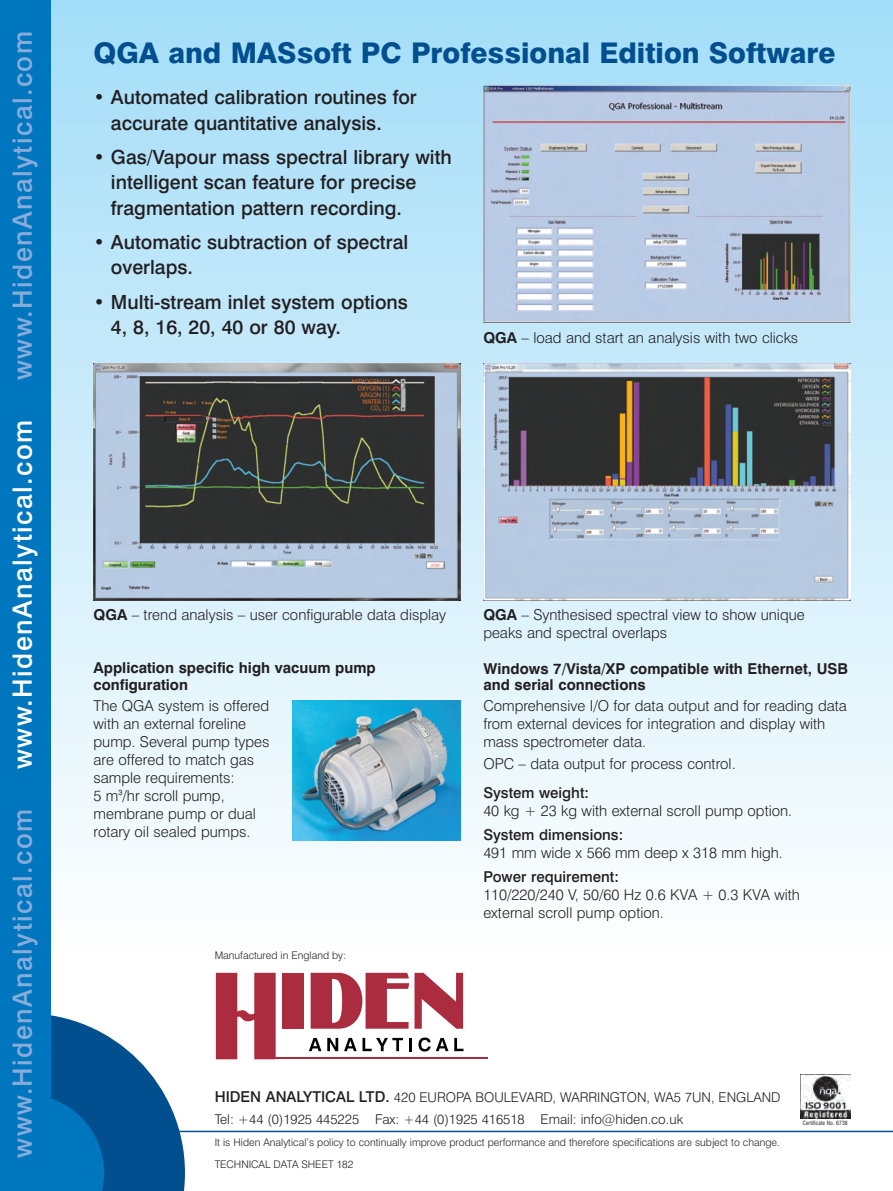
<style>
.page{position:relative;width:893px;height:1191px;background:#fff}
.page>*{position:absolute;margin:0;border:0;box-sizing:border-box;transform-origin:0 0}
.t1{font:800 28.5px "Swiss 721 BT";color:#014f8e}
.t2{font:500 26.7px "Swiss 721 BT";letter-spacing:.055em;color:#88acd9}
.t3{font:500 26.7px "Swiss 721 BT";letter-spacing:.055em;color:#fff}
.t4{font:500 19.5px/25.5px "Swiss 721 BT";color:#231f20}
.t5{font:300 15px/18px "Swiss 721 BT";color:#231f20}
.t6{font:700 15px/16.5px "Swiss 721 BT";color:#231f20}
.t7{font:500 15px "Swiss 721 BT";color:#231f20}
.t8{font:300 13.5px/22px "Swiss 721 BT";color:#231f20}
.t9{font:300 10.5px/22px "Swiss 721 BT";color:#231f20}
.t10{font:condensed 5.7px "Swiss 721 BT";letter-spacing:.015em;color:#231f20}
.s1{font-weight:700}
.s2{font-weight:500;font-size:15px}
</style>
<div class="page">
<div style="left:43px;top:0;width:850px;height:948px;background:linear-gradient(to bottom,#a3ddf8,#fcfdfd)"></div>
<hr style="left:0;top:1130px;width:893px;height:2px;background:#014f8e">
<svg style="left:51px;top:1015px;width:134px;height:176px"></svg>
<div style="left:0;top:0;width:51px;height:1191px;background:#0076be"></div>
<img style="left:800px;top:1074px;width:50px;height:44px">
<div style="left:282px;top:972px;width:21px;height:56px;background:#ab2c3f"></div>
<svg style="left:216px;top:972px;width:60px;height:87px"></svg>
<hr style="left:275px;top:1057px;width:213px;height:2px;background:#ab2c3f">
<svg style="left:311px;top:972px;width:152px;height:56px"></svg>
<svg style="left:309px;top:1038px;width:12px;height:13px"></svg>
<svg style="left:327px;top:1038px;width:11px;height:13px"></svg>
<svg style="left:344px;top:1038px;width:59px;height:13px"></svg>
<svg style="left:409px;top:1038px;width:3px;height:13px"></svg>
<svg style="left:418px;top:1037px;width:30px;height:14px"></svg>
<svg style="left:454px;top:1038px;width:9px;height:13px"></svg>
<img style="left:94px;top:363px;width:367px;height:238px">
<img style="left:483px;top:363px;width:367px;height:238px">
<img style="left:483px;top:85px;width:367px;height:238px">
<img style="left:293px;top:700px;width:168px;height:140px">
<h2 class="t2" style="left:13px;top:380px;width:350px;rotate:-90deg">www.HidenAnalytical.com</h2>
<h2 class="t3" style="left:13px;top:769px;width:350px;rotate:-90deg">www.HidenAnalytical.com</h2>
<h2 class="t2" style="left:13px;top:1157px;width:350px;rotate:-90deg">www.HidenAnalytical.com</h2>
<h1 class="t1" style="left:94px;top:43px;width:744px">QGA and MASsoft PC Professional Edition Software</h1>
<h3 class="t4" style="left:111px;top:87px;width:307px;text-indent:-17px">• Automated calibration routines for accurate quantitative analysis.</h3>
<h3 class="t4" style="left:111px;top:146px;width:342px;text-indent:-17px">• Gas/Vapour mass spectral library with intelligent scan feature for precise fragmentation pattern recording.</h3>
<h3 class="t4" style="left:111px;top:231px;width:299px;text-indent:-17px">• Automatic subtraction of spectral overlaps.</h3>
<h3 class="t4" style="left:111px;top:291px;width:299px;text-indent:-17px">• Multi-stream inlet system options<br>4, 8, 16, 20, 40 or 80 way.</h3>
<p class="t5" style="left:483px;top:330px;width:316px"><span class="s1">QGA</span> – load and start an analysis with two clicks</p>
<p class="t5" style="left:94px;top:607px;width:354px"><span class="s1">QGA</span> – trend analysis – user configurable data display</p>
<p class="t5" style="left:483px;top:607px;width:323px"><span class="s1">QGA</span> – Synthesised spectral view to show unique peaks and spectral overlaps</p>
<p class="t6" style="left:94px;top:661px;width:284px">Application specific high vacuum pump configuration</p>
<p class="t5" style="left:94px;top:698px;width:177px">The QGA system is offered with an external foreline pump. Several pump types are offered to match gas sample requirements:<br>5 m<sup>3</sup>/hr scroll pump, membrane pump or dual rotary oil sealed pumps.</p>
<p class="t9" style="left:215px;top:945px;width:133px">Manufactured in England by:</p>
<p class="t6" style="left:483px;top:661px;width:366px">Windows 7/Vista/XP compatible with Ethernet, USB and serial connections</p>
<p class="t5" style="left:483px;top:698px;width:365px">Comprehensive I/O for data output and for reading data from external devices for integration and display with mass spectrometer data.</p>
<p class="t5" style="left:483px;top:756px;width:254px">OPC – data output for process control.</p>
<p class="t7" style="left:483px;top:787px;width:107px">System weight:</p>
<p class="t5" style="left:483px;top:803px;width:310px">40 kg + 23 kg with external scroll pump option.</p>
<p class="t7" style="left:483px;top:829px;width:141px">System dimensions:</p>
<p class="t5" style="left:483px;top:845px;width:301px">491 mm wide x 566 mm deep x 318 mm high.</p>
<p class="t7" style="left:483px;top:871px;width:137px">Power requirement:</p>
<p class="t5" style="left:483px;top:887px;width:318px">110/220/240 V, 50/60 Hz 0.6 KVA + 0.3 KVA with external scroll pump option.</p>
<p class="t8" style="left:215px;top:1087px;width:567px"><span class="s2">HIDEN ANALYTICAL LTD.</span> 420 EUROPA BOULEVARD, WARRINGTON, WA5 7UN, ENGLAND<br>Tel: +44 (0)1925 445225 Fax: +44 (0)1925 416518 Email: info@hiden.co.uk</p>
<p class="t9" style="left:215px;top:1132px;width:567px">It is Hiden Analytical’s policy to continually improve product performance and therefore specifications are subject to change.<br>TECHNICAL DATA SHEET 182</p>
<p class="t10" style="left:803px;top:1120px;width:47px">Certificate No. 6738</p>
</div>
